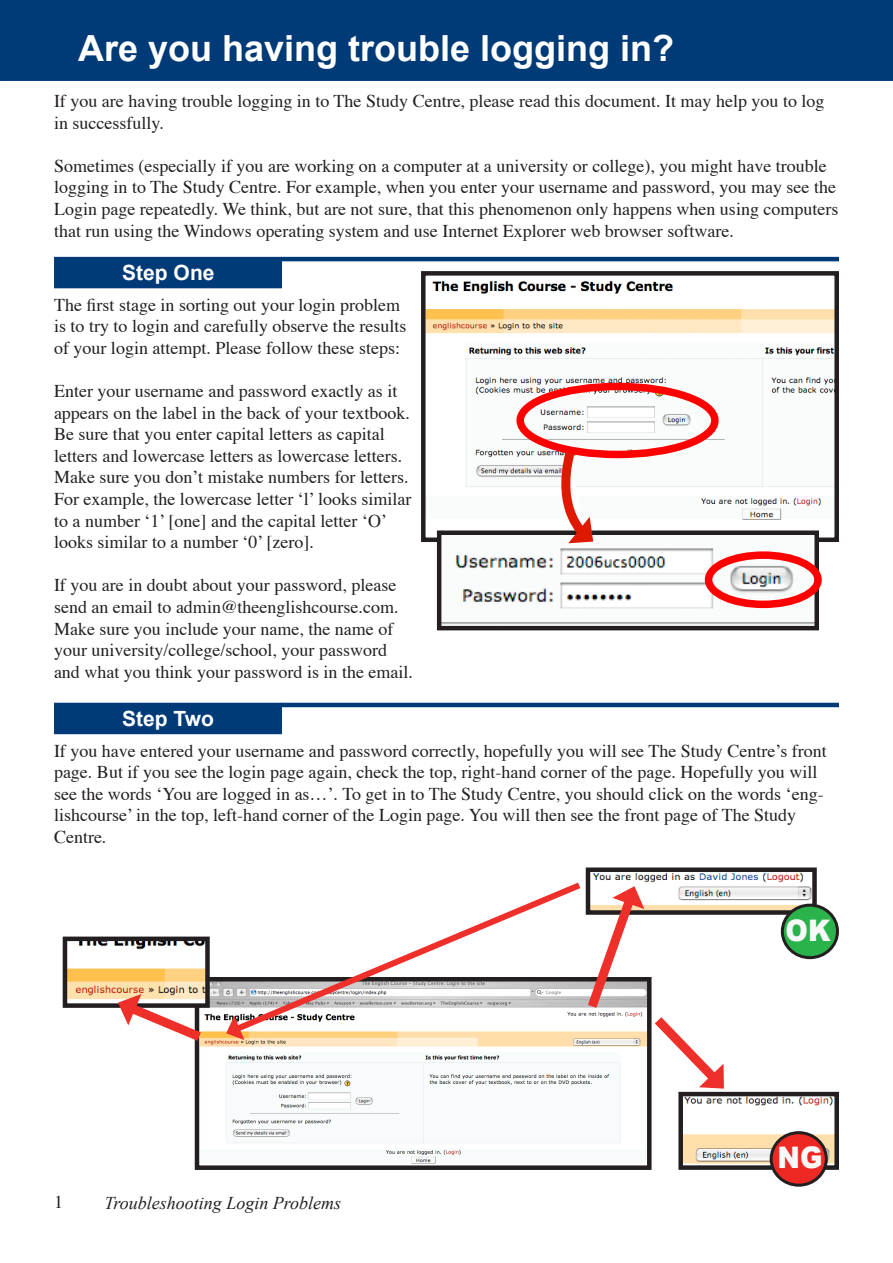
<style>
.page{position:relative;width:893px;height:1263px;background:#fff}
.page>*{position:absolute;margin:0;border:0;box-sizing:border-box;transform-origin:0 0}
.t1{font:700 36px "Arial";color:#fff}
.t2{font:900 29.7px "Arial";color:#f9f9f9;scale:.91 1}
.Heading_1{font:700 21px "Arial";color:#fff}
.t3{font:18px/21.6px "Times";color:#231f20}
.Heading_1-2{font:italic 18px "Times New Roman";color:#231f20}
</style>
<div class="page">
<div style="left:0;top:0;width:893px;height:81px;background:#003b77"></div>
<div style="left:56px;top:259px;width:224px;height:27px;background:#003b77"></div>
<div style="left:54px;top:257px;width:228px;height:31px;border:4px solid #003b77"></div>
<hr style="left:281px;top:257px;width:558px;height:4px;background:#003b77">
<div style="left:56px;top:705px;width:224px;height:27px;background:#003b77"></div>
<div style="left:54px;top:703px;width:228px;height:31px;border:4px solid #003b77"></div>
<hr style="left:281px;top:703px;width:558px;height:4px;background:#003b77">
<img style="left:426px;top:280px;width:408px;height:257px">
<div style="left:421px;top:271px;width:418px;height:271px;border:4px solid #231f20"></div>
<div style="left:516px;top:383px;width:203px;height:75px;border:8px solid #f00;border-radius:50%"></div>
<img style="left:442px;top:535px;width:372px;height:90px">
<div style="left:437px;top:530px;width:382px;height:100px;border:4px solid #231f20"></div>
<svg style="left:555px;top:442px;width:39px;height:102px"></svg>
<div style="left:705px;top:551px;width:117px;height:57px;border:8px solid #f00;border-radius:50%"></div>
<img style="left:593px;top:872px;width:219px;height:38px">
<div style="left:586px;top:867px;width:231px;height:48px;border:4px solid #231f20"></div>
<img style="left:210px;top:982px;width:411px;height:182px">
<div style="left:195px;top:977px;width:456px;height:193px;border:4px solid #231f20"></div>
<img style="left:683px;top:1097px;width:151px;height:68px">
<div style="left:678px;top:1092px;width:161px;height:78px;border:4px solid #231f20"></div>
<img style="left:68px;top:941px;width:137px;height:59px">
<div style="left:63px;top:936px;width:147px;height:72px;border:4px solid #231f20"></div>
<div style="left:782px;top:905px;width:55px;height:53px;background:#2ab34b;border-radius:50%"></div>
<div style="left:781px;top:904px;width:58px;height:55px;border:3px solid #231f20;border-radius:50%"></div>
<div style="left:771px;top:1133px;width:55px;height:52px;background:#ee2923;border-radius:50%"></div>
<div style="left:770px;top:1131px;width:58px;height:56px;border:3px solid #231f20;border-radius:50%"></div>
<svg style="left:582px;top:885px;width:147px;height:208px"></svg>
<svg style="left:227px;top:877px;width:360px;height:161px"></svg>
<svg style="left:226px;top:1016px;width:18px;height:24px"></svg>
<svg style="left:116px;top:994px;width:95px;height:54px"></svg>
<p class="t1" style="left:78px;top:29px;width:598px">Are you having trouble logging in?</p>
<p class="t3" style="left:54px;top:89px;width:772px">If you are having trouble logging in to The Study Centre, please read this document. It may help you to log in successfully.</p>
<p class="t3" style="left:54px;top:153px;width:786px">Sometimes (especially if you are working on a computer at a university or college), you might have trouble logging in to The Study Centre. For example, when you enter your username and password, you may see the Login page repeatedly. We think, but are not sure, that this phenomenon only happens when using computers that run using the Windows operating system and use Internet Explorer web browser software.</p>
<p class="Heading_1" style="left:122px;top:261px;width:94px">Step One</p>
<p class="t3" style="left:54px;top:292px;width:354px">The first stage in sorting out your login problem is to try to login and carefully observe the results of your login attempt. Please follow these steps:</p>
<p class="t3" style="left:54px;top:379px;width:359px">Enter your username and password exactly as it appears on the label in the back of your textbook.<br>Be sure that you enter capital letters as capital letters and lowercase letters as lowercase letters.<br>Make sure you don’t mistake numbers for letters.<br>For example, the lowercase letter ‘l’ looks similar to a number ‘1 ’ [one] and the capital letter ‘O’ looks similar to a number ‘0’ [zero].</p>
<p class="t3" style="left:54px;top:573px;width:360px">If you are in doubt about your password, please send an email to admin@theenglishcourse.com.<br>Make sure you include your name, the name of your university/college/school, your password and what you think your password is in the email.</p>
<p class="Heading_1" style="left:122px;top:707px;width:93px">Step Two</p>
<p class="t3" style="left:54px;top:738px;width:774px">If you have entered your username and password correctly, hopefully you will see The Study Centre’s front page. But if you see the login page again, check the top, right-hand corner of the page. Hopefully you will see the words ‘You are logged in as…’. To get in to The Study Centre, you should click on the words ‘eng&shy;lishcourse’ in the top, left-hand corner of the Login page. You will then see the front page of The Study Centre.</p>
<p class="t2" style="left:786px;top:913px;width:51px">OK</p>
<p class="Heading_1-2" style="left:105px;top:1192px;width:238px">Troubleshooting Login Problems</p>
<p class="t2" style="left:778px;top:1141px;width:51px">NG</p>
</div>
